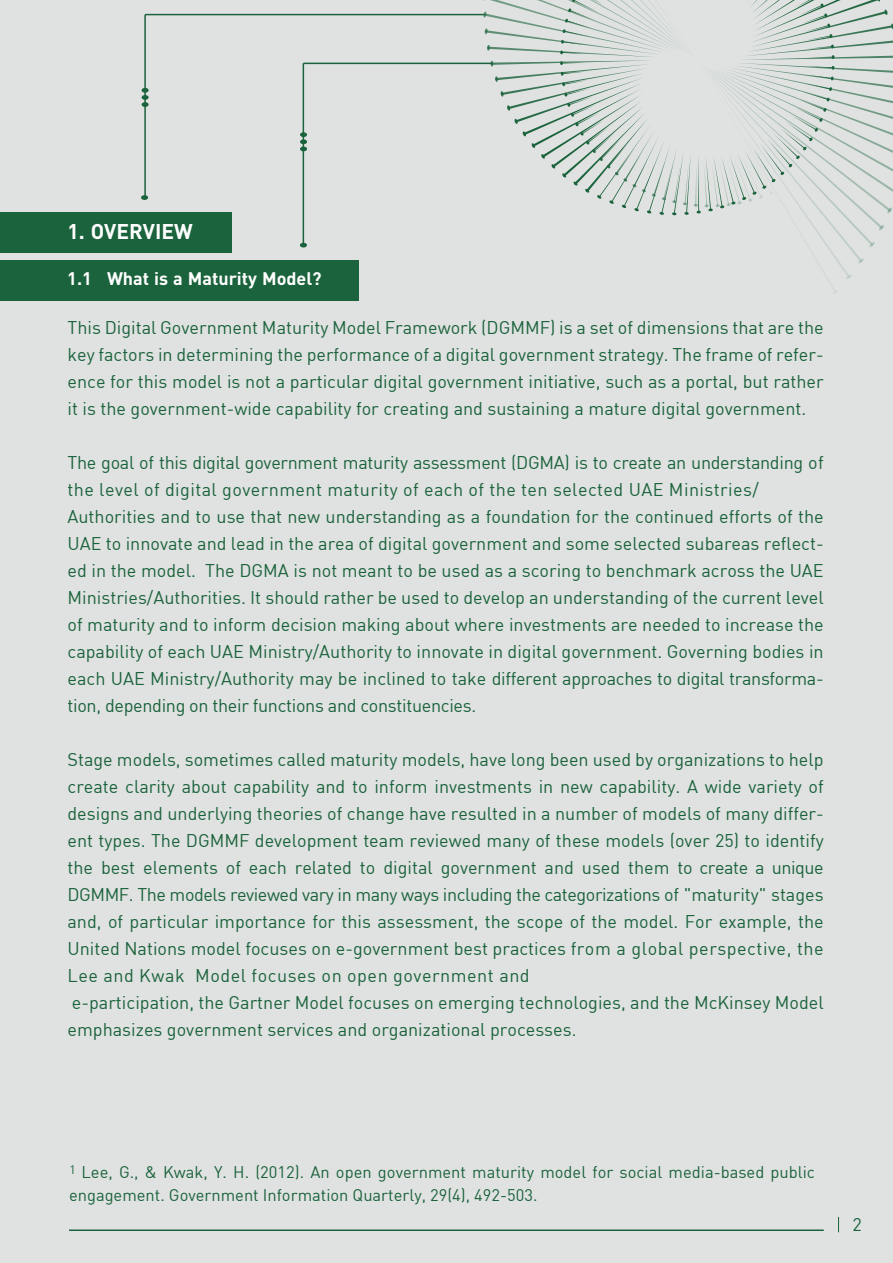
<style>
.page{position:relative;width:893px;height:1263px;background:#e0e2e1}
.page>*{position:absolute;margin:0;border:0;box-sizing:border-box;transform-origin:0 0}
.t1{font:700 21px "DIN";color:#fff}
.t2{font:18px/27px "DIN";color:#1b633c}
.t3{font:700 18px "DIN";color:#fff}
.t4{font:16.5px/22.5px "DIN";color:#1b633c}
.t5{font:12px "DIN";color:#1b633c}
</style>
<div class="page">
<svg style="left:838px;top:1217px;width:1px;height:15px"></svg>
<hr style="left:69px;top:1229px;width:755px;height:2px;background:#1b633c">
<div style="left:0;top:213px;width:232px;height:40px;background:#1b633c"></div>
<div style="left:0;top:260px;width:359px;height:40px;background:#1b633c"></div>
<hr style="left:303px;top:63px;width:189px;height:1px;background:#1b633c">
<hr style="left:303px;top:63px;width:1px;height:182px;background:#1b633c">
<hr style="left:145px;top:14px;width:340px;height:1px;background:#1b633c">
<hr style="left:144px;top:15px;width:2px;height:183px;background:#1b633c">
<svg style="left:142px;top:88px;width:7px;height:19px"></svg>
<svg style="left:300px;top:132px;width:7px;height:19px"></svg>
<svg style="left:141px;top:195px;width:7px;height:5px"></svg>
<svg style="left:300px;top:243px;width:7px;height:4px"></svg>
<svg style="left:483px;top:0;width:410px;height:293px"></svg>
<p class="t1" style="left:68px;top:217px;width:127px">1. OVERVIEW</p>
<p class="t3" style="left:67px;top:267px;width:256px">1.1 What is a Maturity Model?</p>
<p class="t2" style="left:68px;top:313px;width:758px;text-align:justify">This Digital Government Maturity Model Framework (DGMMF) is a set of dimensions that are the key factors in determining the performance of a digital government strategy. The frame of refer&shy;ence for this model is not a particular digital government initiative, such as a portal, but rather it is the government-wide capability for creating and sustaining a mature digital government.</p>
<p class="t2" style="left:68px;top:448px;width:758px">The goal of this digital government maturity assessment (DGMA) is to create an understanding of the level of digital government maturity of each of the ten selected UAE Ministries/ Authorities and to use that new understanding as a foundation for the continued efforts of the UAE to innovate and lead in the area of digital government and some selected subareas reflect&shy;ed in the model. The DGMA is not meant to be used as a scoring to benchmark across the UAE Ministries/Authorities. It should rather be used to develop an understanding of the current level of maturity and to inform decision making about where investments are needed to increase the capability of each UAE Ministry/Authority to innovate in digital government. Governing bodies in each UAE Ministry/Authority may be inclined to take different approaches to digital transforma&shy;tion, depending on their functions and constituencies.</p>
<p class="t2" style="left:68px;top:745px;width:758px">Stage models, sometimes called maturity models, have long been used by organizations to help create clarity about capability and to inform investments in new capability. A wide variety of designs and underlying theories of change have resulted in a number of models of many differ&shy;ent types. The DGMMF development team reviewed many of these models (over 25) to identify the best elements of each related to digital government and used them to create a unique DGMMF. The models reviewed vary in many ways including the categorizations of "maturity" stages and, of particular importance for this assessment, the scope of the model. For example, the United Nations model focuses on e-government best practices from a global perspective, the Lee and Kwak Model focuses on open government and<br>e-participation, the Gartner Model focuses on emerging technologies, and the McKinsey Model emphasizes government services and organizational processes.</p>
<p class="t4" style="left:69px;top:1161px;width:747px;text-indent:12px">Lee, G., &amp; Kwak, Y. H. (2012). An open government maturity model for social media-based public engagement. Government Information Quarterly, 29(4), 492-503.</p>
<p class="t5" style="left:69px;top:1162px;width:8px">1</p>
<p class="t2" style="left:852px;top:1210px;width:11px">2</p>
</div>
